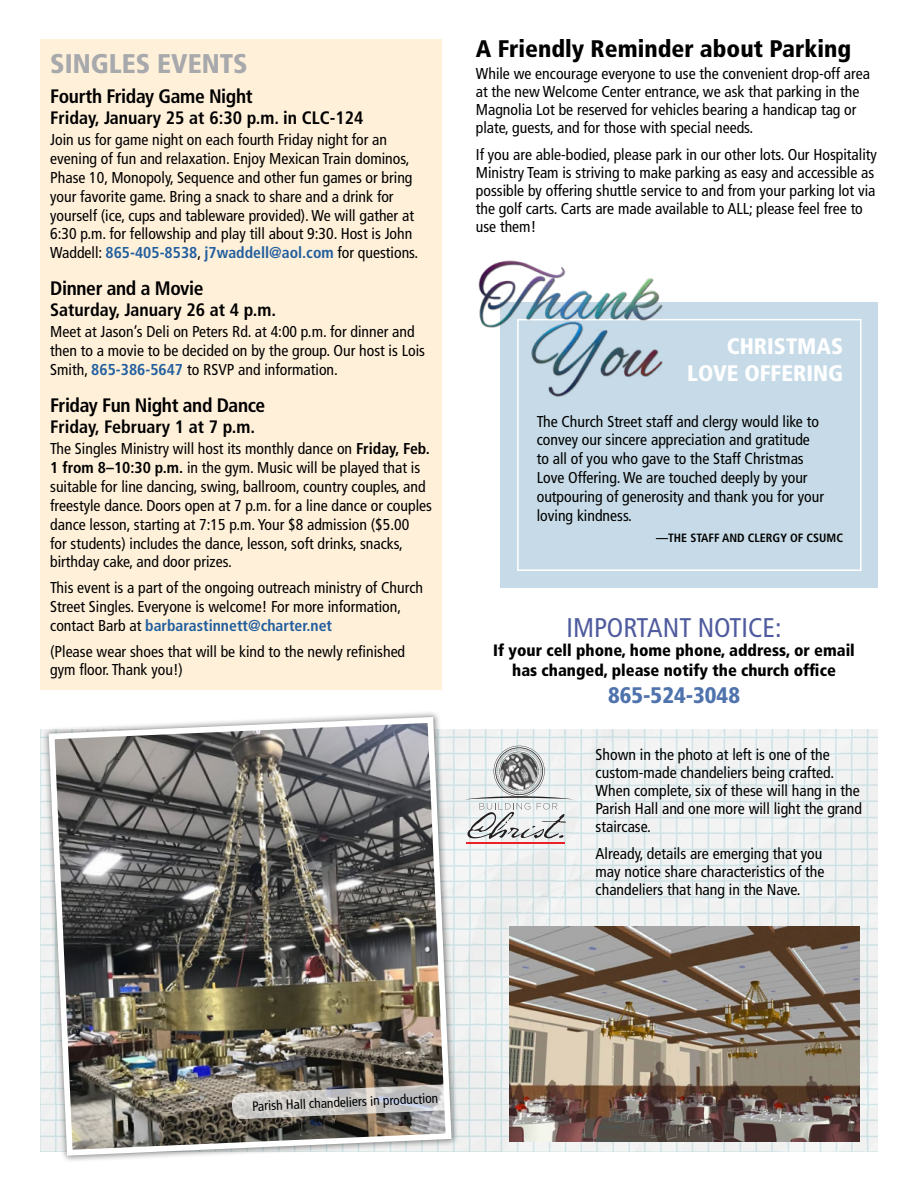
<style>
.page{position:relative;width:918px;height:1188px;background:#fff}
.page>*{position:absolute;margin:0;border:0;box-sizing:border-box;transform-origin:0 0}
.t1{font:condensed 27px "Frutiger";color:#4f5b9e}
.t2{font:900 condensed 27px "Frutiger";color:#a7a9ac}
.t3{font:900 condensed 24px "Frutiger";color:#000}
.t4{font:900 condensed 22.5px/27px "Frutiger";color:#fff;text-align:right}
.t5{font:900 condensed 22.5px "Frutiger";color:#4f73ad}
.t6{font:700 condensed 19.5px "Frutiger";letter-spacing:-.02em;color:#000}
.t7{font:700 condensed 18px "Frutiger";color:#000}
.t8{font:900 condensed 16.5px/19.8px "Frutiger";color:#000;text-align:center}
.t9{font:condensed 15.75px/18.9px "Frutiger";color:#000}
.t10{font:condensed 13.5px "Frutiger";color:#000}
.t11{font:700 condensed 12px "Frutiger";color:#000}
.s1{font-weight:700;color:#215e9e}
.s2{font-weight:700}
</style>
<div class="page">
<div style="left:500px;top:302px;width:378px;height:286px;background:#c6dbe7"></div>
<img style="left:40px;top:729px;width:838px;height:422px">
<div style="left:42px;top:710px;width:417px;height:453px;background:#000;opacity:.47"></div>
<img style="left:46px;top:714px;width:409px;height:445px">
<svg style="left:232px;top:1084px;width:215px;height:36px;background:#b3b0ac"></svg>
<div style="left:40px;top:39px;width:402px;height:650px;background:#fff0da"></div>
<hr style="left:466px;top:842px;width:99px;height:2px;background:#ea2127">
<svg style="left:464px;top:746px;width:110px;height:93px"></svg>
<img style="left:509px;top:927px;width:351px;height:215px">
<div style="left:517px;top:319px;width:345px;height:252px;border:2px solid #fff"></div>
<img style="left:478px;top:260px;width:199px;height:150px">
<h1 class="t2" style="left:50px;top:47px;width:199px">SINGLES EVENTS</h1>
<p class="t6" style="left:50px;top:85px;width:204px">Fourth Friday Game Night</p>
<p class="t7" style="left:50px;top:107px;width:315px">Friday, January 25 at 6:30 p.m. in CLC-124</p>
<p class="t9" style="left:50px;top:130px;width:370px">Join us for game night on each fourth Friday night for an evening of fun and relaxation. Enjoy Mexican Train dominos, Phase 10, Monopoly, Sequence and other fun games or bring your favorite game. Bring a snack to share and a drink for yourself (ice, cups and tableware provided). We will gather at 6:30 p.m. for fellowship and play till about 9:30. Host is John Waddell: <span class="s1">865-405-8538</span>, <span class="s1">j7waddell@aol.com</span> for questions.</p>
<p class="t6" style="left:50px;top:277px;width:155px">Dinner and a Movie</p>
<p class="t7" style="left:50px;top:299px;width:228px">Saturday, January 26 at 4 p.m.</p>
<p class="t9" style="left:50px;top:323px;width:376px">Meet at Jason’s Deli on Peters Rd. at 4:00 p.m. for dinner and then to a movie to be decided on by the group. Our host is Lois<br>Smith, <span class="s1">865-386-5647</span> to RSVP and information.</p>
<p class="t6" style="left:50px;top:394px;width:217px">Friday Fun Night and Dance</p>
<p class="t7" style="left:50px;top:416px;width:206px">Friday, February 1 at 7 p.m.</p>
<p class="t9" style="left:50px;top:439px;width:383px">The Singles Ministry will host its monthly dance on <span class="s2">Friday, Feb.<br>1 from 8–10:30 p.m.</span> in the gym. Music will be played that is suitable for line dancing, swing, ballroom, country couples, and freestyle dance. Doors open at 7 p.m. for a line dance or couples dance lesson, starting at 7:15 p.m. Your $8 admission ($5.00<br>for students) includes the dance, lesson, soft drinks, snacks, birthday cake, and door prizes.</p>
<p class="t9" style="left:50px;top:578px;width:374px">This event is a part of the ongoing outreach ministry of Church<br>Street Singles. Everyone is welcome! For more information, contact Barb at <span class="s1">barbarastinnett@charter.net</span></p>
<p class="t9" style="left:50px;top:642px;width:357px">(Please wear shoes that will be kind to the newly refinished gym floor. Thank you!)</p>
<h2 class="t3" style="left:476px;top:34px;width:377px">A Friendly Reminder about Parking</h2>
<p class="t9" style="left:476px;top:65px;width:396px;line-height:18px">While we encourage everyone to use the convenient drop-off area at the new Welcome Center entrance, we ask that parking in the Magnolia Lot be reserved for vehicles bearing a handicap tag or plate, guests, and for those with special needs.</p>
<p class="t9" style="left:476px;top:146px;width:403px;line-height:18px">If you are able-bodied, please park in our other lots. Our Hospitality Ministry Team is striving to make parking as easy and accessible as possible by offering shuttle service to and from your parking lot via the golf carts. Carts are made available to ALL; please feel free to use them!</p>
<h3 class="t4" style="left:687px;top:333px;width:157px">CHRISTMAS<br>LOVE OFFERING</h3>
<p class="t9" style="left:537px;top:412px;width:289px">The Church Street staff and clergy would like to convey our sincere appreciation and gratitude to all of you who gave to the Staff Christmas Love Offering. We are touched deeply by your outpouring of generosity and thank you for your loving kindness.</p>
<p class="t11" style="left:656px;top:531px;width:188px">—THE STAFF AND CLERGY OF CSUMC</p>
<h1 class="t1" style="left:566px;top:612px;width:217px">IMPORTANT NOTICE:</h1>
<p class="t8" style="left:493px;top:641px;width:363px">If your cell phone, home phone, address, or email has changed, please notify the church office</p>
<h3 class="t5" style="left:608px;top:682px;width:133px">865-524-3048</h3>
<p class="t9" style="left:596px;top:746px;width:268px;line-height:18px">Shown in the photo at left is one of the custom-made chandeliers being crafted.<br>When complete, six of these will hang in the Parish Hall and one more will light the grand staircase.</p>
<p class="t9" style="left:596px;top:845px;width:230px;line-height:18px">Already, details are emerging that you may notice share characteristics of the chandeliers that hang in the Nave.</p>
<p class="t10" style="left:252px;top:1099px;width:188px;rotate:-3deg">Parish Hall chandeliers in production</p>
</div>
